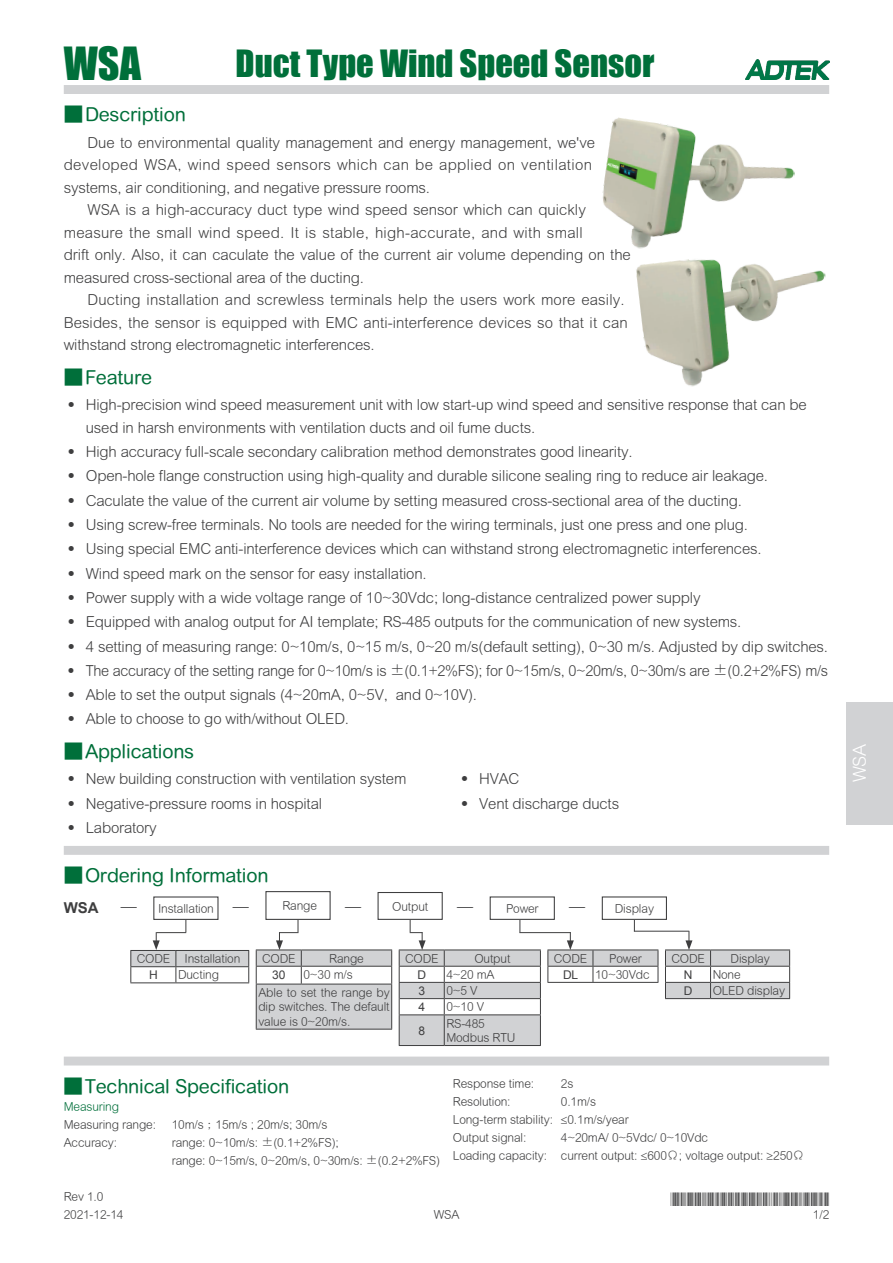
<style>
.page{position:relative;width:893px;height:1263px;background:#fff}
.page>*{position:absolute;margin:0;border:0;box-sizing:border-box;transform-origin:0 0}
.t1{font:42px "Impact";color:#006f3a}
.t2{font:34.5px "Impact";color:#006f3a}
.t3{font:19.5px "DF Yuan Bd HKP BF";color:#006f3a}
.t4{font:18px "Free 3 of 9 Extended";color:#3e3e3f}
.t5{font:18px "DF Yuan Lt HKP BF";color:#fff}
.t6{font:15px/24.3px "DF Yuan Lt HKP BF";color:#3e3e3f}
.t7{font:12px/18px "DF Yuan Lt HKP BF";color:#3e3e3f}
.t8{font:12px "Arial";color:#3e3e3f}
.t9{font:12px "DF Yuan Lt HKP BF";color:#006f3a}
.s1{font-family:"DF Yuan Lt HK BF"}
.s2{font-family:"Arial";font-weight:700;font-size:15px}
.s3{font-size:18px}
</style>
<div class="page">
<img style="left:745px;top:60px;width:84px;height:20px">
<div style="left:64px;top:85px;width:765px;height:9px;background:#d1d2d4"></div>
<div style="left:846px;top:702px;width:47px;height:122px;background:#d1d2d4"></div>
<div style="left:64px;top:846px;width:765px;height:9px;background:#d1d2d4"></div>
<hr style="left:399px;top:1045px;width:45px;height:1px;background:#3e3e3f">
<hr style="left:444px;top:1045px;width:97px;height:1px;background:#3e3e3f">
<hr style="left:547px;top:982px;width:46px;height:1px;background:#3e3e3f">
<hr style="left:593px;top:982px;width:65px;height:1px;background:#3e3e3f">
<hr style="left:665px;top:998px;width:46px;height:1px;background:#3e3e3f">
<hr style="left:711px;top:998px;width:79px;height:1px;background:#3e3e3f">
<hr style="left:256px;top:1029px;width:45px;height:1px;background:#3e3e3f">
<hr style="left:301px;top:1029px;width:91px;height:1px;background:#3e3e3f">
<svg style="left:665px;top:931px;width:125px;height:67px"></svg>
<hr style="left:519px;top:932px;width:52px;height:1px;background:#3e3e3f">
<hr style="left:634px;top:931px;width:55px;height:1px;background:#3e3e3f">
<div style="left:153px;top:896px;width:66px;height:24px;border:1px solid #3e3e3f"></div>
<div style="left:378px;top:892px;width:65px;height:28px;border:1px solid #3e3e3f"></div>
<div style="left:490px;top:896px;width:65px;height:24px;border:1px solid #3e3e3f"></div>
<div style="left:602px;top:896px;width:65px;height:24px;border:1px solid #3e3e3f"></div>
<div style="left:265px;top:891px;width:66px;height:29px;border:1px solid #3e3e3f"></div>
<svg style="left:256px;top:920px;width:136px;height:109px"></svg>
<svg style="left:130px;top:920px;width:119px;height:63px"></svg>
<svg style="left:399px;top:920px;width:142px;height:125px"></svg>
<svg style="left:547px;top:920px;width:112px;height:62px"></svg>
<div style="left:64px;top:1056px;width:765px;height:9px;background:#d1d2d4"></div>
<img style="left:636px;top:268px;width:190px;height:119px">
<img style="left:602px;top:117px;width:193px;height:151px">
<h1 class="t1" style="left:64px;top:31px;width:79px">WSA</h1>
<h2 class="t2" style="left:236px;top:37px;width:420px">Duct Type Wind Speed Sensor</h2>
<h3 class="t3" style="left:64px;top:105px;width:123px"><span class="s1">■</span>Description</h3>
<p class="t6" style="left:64px;top:132px;width:533px;line-height:22.5px;text-indent:24px">Due to environmental quality management and energy management, we've developed WSA, wind speed sensors which can be applied on ventilation systems, air conditioning, and negative pressure rooms.</p>
<p class="t6" style="left:64px;top:199px;width:568px;line-height:22.5px;text-indent:24px">WSA is a high-accuracy duct type wind speed sensor which can quickly measure the small wind speed. It is stable, high-accurate, and with small<br>drift only. Also, it can caculate the value of the current air volume depending on the measured cross-sectional area of the ducting.</p>
<p class="t6" style="left:64px;top:289px;width:565px;line-height:22.5px;text-indent:24px">Ducting installation and screwless terminals help the users work more easily.<br>Besides, the sensor is equipped with EMC anti-interference devices so that it can withstand strong electromagnetic interferences.</p>
<h3 class="t3" style="left:64px;top:367px;width:90px"><span class="s1">■</span>Feature</h3>
<p class="t6" style="left:86px;top:394px;width:722px;line-height:22.5px;text-indent:-22px">˙ High-precision wind speed measurement unit with low start-up wind speed and sensitive response that can be used in harsh environments with ventilation ducts and oil fume ducts.</p>
<p class="t6" style="left:64px;top:440px;width:766px">˙ High accuracy full-scale secondary calibration method demonstrates good linearity.<br>˙ Open-hole flange construction using high-quality and durable silicone sealing ring to reduce air leakage.<br>˙ Caculate the value of the current air volume by setting measured cross-sectional area of the ducting.<br>˙ Using screw-free terminals. No tools are needed for the wiring terminals, just one press and one plug.<br>˙ Using special EMC anti-interference devices which can withstand strong electromagnetic interferences.<br>˙ Wind speed mark on the sensor for easy installation.<br>˙ Power supply with a wide voltage range of 10~30Vdc; long-distance centralized power supply<br>˙ Equipped with analog output for AI template; RS-485 outputs for the communication of new systems.<br>˙ 4 setting of measuring range: 0~10m/s, 0~15 m/s, 0~20 m/s(default setting), 0~30 m/s. Adjusted by dip switches. ˙ The accuracy of the setting range for 0~10m/s is ±(0.1+2%FS); for 0~15m/s, 0~20m/s, 0~30m/s are ±(0.2+2%FS) m/s ˙ Able to set the output signals (4~20mA, 0~5V, and 0~10V).<br>˙ Able to choose to go with/without OLED.</p>
<h3 class="t3" style="left:64px;top:741px;width:132px"><span class="s1">■</span>Applications</h3>
<p class="t6" style="left:64px;top:767px;width:344px">˙ New building construction with ventilation system ˙ Negative-pressure rooms in hospital<br>˙ Laboratory</p>
<p class="t6" style="left:457px;top:767px;width:163px">˙ HVAC<br>˙ Vent discharge ducts</p>
<h3 class="t3" style="left:64px;top:865px;width:206px"><span class="s1">■</span>Ordering Information</h3>
<p class="t7" style="left:64px;top:900px;width:188px"><span class="s2">WSA</span> <span class="s3">—</span> Installation <span class="s3">—</span></p>
<p class="t7" style="left:282px;top:897px;width:36px">Range</p>
<p class="t7" style="left:344px;top:897px;width:86px"><span class="s3">—</span> Output</p>
<p class="t7" style="left:456px;top:899px;width:84px"><span class="s3">—</span> Power</p>
<p class="t7" style="left:568px;top:899px;width:87px"><span class="s3">—</span> Display</p>
<p class="t7" style="left:137px;top:950px;width:105px">CODE Installation</p>
<p class="t8" style="left:149px;top:967px;width:10px">H</p>
<p class="t7" style="left:178px;top:966px;width:42px">Ducting</p>
<p class="t7" style="left:262px;top:949px;width:35px">CODE</p>
<p class="t7" style="left:329px;top:949px;width:36px">Range</p>
<p class="t8" style="left:272px;top:967px;width:15px">30</p>
<p class="t7" style="left:258px;top:966px;width:133px;text-indent:45px">0~30 m/s<br>Able to set the range by</p>
<p class="t7" style="left:258px;top:1000px;width:133px;line-height:14.4px">dip switches. The default value is 0~20m/s.</p>
<p class="t7" style="left:405px;top:949px;width:35px">CODE</p>
<p class="t7" style="left:474px;top:949px;width:37px">Output</p>
<p class="t8" style="left:417px;top:966px;width:10px">D</p>
<p class="t7" style="left:446px;top:966px;width:49px">4~20 mA</p>
<p class="t8" style="left:418px;top:983px;width:8px">3</p>
<p class="t7" style="left:446px;top:982px;width:33px">0~5 V</p>
<p class="t8" style="left:418px;top:999px;width:8px">4</p>
<p class="t7" style="left:446px;top:998px;width:39px">0~10 V</p>
<p class="t8" style="left:418px;top:1022px;width:8px">8</p>
<p class="t7" style="left:446px;top:1016px;width:70px;line-height:14.4px">RS-485<br>Modbus RTU</p>
<p class="t7" style="left:554px;top:949px;width:35px">CODE</p>
<p class="t7" style="left:609px;top:949px;width:34px">Power</p>
<p class="t8" style="left:563px;top:966px;width:17px">DL</p>
<p class="t7" style="left:595px;top:966px;width:56px">10~30Vdc</p>
<p class="t7" style="left:671px;top:949px;width:35px">CODE</p>
<p class="t7" style="left:731px;top:949px;width:40px">Display</p>
<p class="t8" style="left:684px;top:966px;width:10px">N</p>
<p class="t7" style="left:713px;top:966px;width:29px">None</p>
<p class="t8" style="left:684px;top:983px;width:10px">D</p>
<p class="t7" style="left:713px;top:982px;width:74px">OLED display</p>
<h3 class="t3" style="left:64px;top:1076px;width:227px"><span class="s1">■</span>Technical Specification</h3>
<p class="t9" style="left:64px;top:1100px;width:57px">Measuring</p>
<p class="t7" style="left:64px;top:1115px;width:94px">Measuring range:</p>
<p class="t7" style="left:172px;top:1115px;width:157px">10m/s；15m/s ; 20m/s; 30m/s</p>
<p class="t7" style="left:64px;top:1133px;width:55px">Accuracy:</p>
<p class="t7" style="left:172px;top:1133px;width:270px">range: 0~10m/s: ±(0.1+2%FS);<br>range: 0~15m/s, 0~20m/s, 0~30m/s: ±(0.2+2%FS)</p>
<p class="t7" style="left:453px;top:1075px;width:83px">Response time:</p>
<p class="t7" style="left:561px;top:1075px;width:14px">2s</p>
<p class="t7" style="left:453px;top:1093px;width:59px">Resolution:</p>
<p class="t7" style="left:453px;top:1093px;width:177px;text-indent:108px">0.1m/s<br>Long-term stability: ≤0.1m/s/year<br>Output signal:</p>
<p class="t7" style="left:453px;top:1129px;width:353px;text-indent:108px">4~20mA/ 0~5Vdc/ 0~10Vdc<br>Loading capacity: current output: ≤600Ω; voltage output: ≥250Ω</p>
<p class="t7" style="left:64px;top:1188px;width:61px">Rev 1.0<br>2021-12-14</p>
<p class="t7" style="left:434px;top:1206px;width:27px">WSA</p>
<p class="t4" style="left:671px;top:1189px;width:160px">*575341-44-454e-53-41*</p>
<p class="t7" style="left:813px;top:1206px;width:18px">1/2</p>
<p class="t5" style="left:850px;top:782px;width:40px;rotate:-90deg">WSA</p>
</div>
